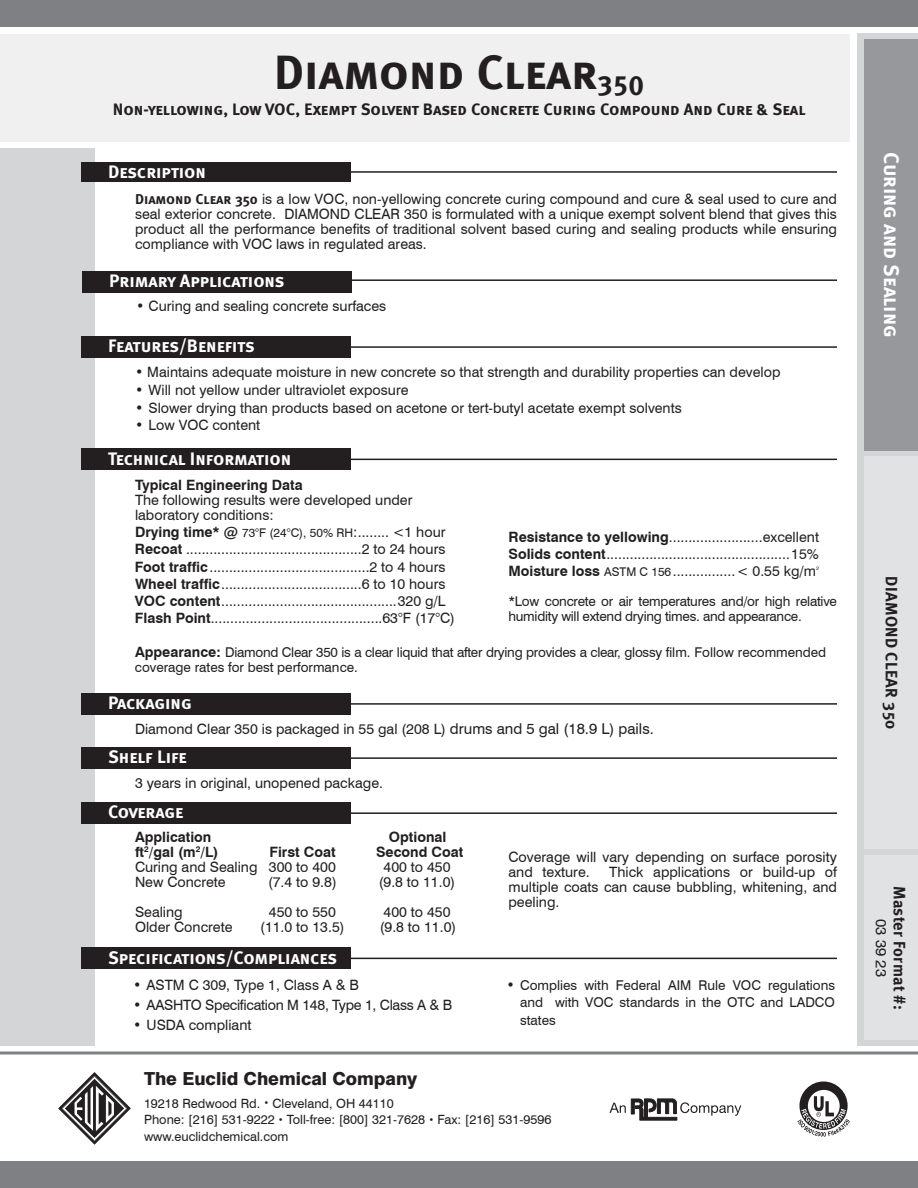
<style>
.page{position:relative;width:918px;height:1188px;background:#fff}
.page>*{position:absolute;margin:0;border:0;box-sizing:border-box;transform-origin:0 0}
.Heading_1{font:48px "Meta Bold LF Caps";color:#231f20}
.Heading_1-2{font:21px "Meta Bold LF Caps";color:#fff}
.SubHeading{font:18px "Meta Bold Caps";color:#fff}
.t1{font:800 18px "Swiss 721 BT";color:#231f20}
.Heading_2{font:16.5px "Meta Bold Caps";letter-spacing:-.005em;color:#231f20}
.SideBar_Subhead{font:700 16.5px "Meta";letter-spacing:.02em;color:#231f20}
.Side_Bar_Heading{font:700 16.5px "Meta";letter-spacing:.015em;color:#231f20}
.Side_Bar_Heading-2{font:15px "Swiss 721 BT";color:#231f20}
.Leader_List{font:14.25px/15px "Swiss 721 BT";color:#231f20}
.Body_Copy{font:14.25px/15px "Swiss 721 BT";color:#231f20;text-align:justify}
.Bullet_Copy{font:14.25px "Swiss 721 BT";color:#231f20}
.Technical_Tabs{font:14.25px/15px "Swiss 721 BT";color:#231f20}
.Technical_Tabs-2{font:700 14.25px "Swiss 721 BT";color:#231f20}
.Bullet_Copy-2{font:14.25px "Swiss 721 BT";letter-spacing:-.02em;color:#231f20}
.Leader_List-2{font:700 14.25px "Swiss 721 BT";color:#231f20}
.Leader_List-3{font:13.5px/15px "Swiss 721 BT";letter-spacing:-.02em;color:#231f20}
.Bullet_Copy-3{font:13.5px/17.2px "Swiss 721 BT";color:#231f20;text-align:justify}
.t2{font:12.75px/16.5px "Swiss 721 BT";color:#231f20}
.Leader_List-4{font:12px "Swiss 721 BT";color:#231f20}
.s1{font-family:"Meta Bold Caps"}
.s2{font-weight:700;font-size:14.25px}
.s3{font-size:14.25px}
.s4{font-weight:700}
.s5{font-size:12px}
.s6{font-size:15px}
.s7{font-size:9px}
</style>
<div class="page">
<div style="left:857px;top:34px;width:61px;height:1012px;background:#d4d5d7"></div>
<div style="left:864px;top:855px;width:54px;height:185px;background:#e1e2e4"></div>
<div style="left:864px;top:39px;width:54px;height:411px;background:#96989b"></div>
<div style="left:864px;top:457px;width:54px;height:392px;background:#e1e2e4"></div>
<div style="left:0;top:148px;width:94px;height:898px;background:#d4d5d7"></div>
<div style="left:0;top:34px;width:850px;height:108px;background:#f0f0f1"></div>
<div style="left:0;top:0;width:918px;height:27px;background:#7e8083"></div>
<div style="left:0;top:1161px;width:918px;height:27px;background:#7e8083"></div>
<hr style="left:0;top:1052px;width:918px;height:2px;background:#7e8083">
<div style="left:799px;top:1082px;width:49px;height:48px;background:#231f20;border-radius:50%"></div>
<div style="left:808px;top:1090px;width:32px;height:32px;background:#fff;border-radius:50%"></div>
<svg style="left:797px;top:1096px;width:53px;height:41px"></svg>
<svg style="left:609px;top:1098px;width:132px;height:23px"></svg>
<svg style="left:58px;top:1072px;width:73px;height:73px"></svg>
<div style="left:81px;top:162px;width:270px;height:20px;background:#231f20"></div>
<hr style="left:340px;top:171px;width:497px;height:2px;background:#231f20">
<hr style="left:340px;top:279px;width:497px;height:2px;background:#231f20">
<div style="left:82px;top:271px;width:270px;height:21px;background:#231f20"></div>
<div style="left:81px;top:336px;width:270px;height:22px;background:#231f20"></div>
<hr style="left:340px;top:346px;width:497px;height:2px;background:#231f20">
<div style="left:81px;top:449px;width:270px;height:21px;background:#231f20"></div>
<hr style="left:340px;top:459px;width:497px;height:1px;background:#231f20">
<div style="left:81px;top:694px;width:270px;height:21px;background:#231f20"></div>
<hr style="left:340px;top:703px;width:497px;height:2px;background:#231f20">
<div style="left:81px;top:747px;width:270px;height:22px;background:#231f20"></div>
<hr style="left:340px;top:757px;width:497px;height:2px;background:#231f20">
<div style="left:81px;top:802px;width:270px;height:22px;background:#231f20"></div>
<hr style="left:340px;top:812px;width:497px;height:2px;background:#231f20">
<div style="left:81px;top:948px;width:270px;height:21px;background:#231f20"></div>
<hr style="left:340px;top:958px;width:497px;height:1px;background:#231f20">
<p class="Heading_1" style="left:274px;top:44px;width:372px">Diamond Clear<sub>350</sub></p>
<p class="Heading_2" style="left:113px;top:100px;width:694px">Non-yellowing, Low VOC, Exempt Solvent Based Concrete Curing Compound And Cure &amp; Seal</p>
<p class="SubHeading" style="left:108px;top:161px;width:99px">Description</p>
<p class="Body_Copy" style="left:135px;top:191px;width:704px"><span class="s1">Diamond Clear 350</span> is a low VOC, non-yellowing concrete curing compound and cure &amp; seal used to cure and seal exterior concrete. DIAMOND CLEAR 350 is formulated with a unique exempt solvent blend that gives this product all the performance benefits of traditional solvent based curing and sealing products while ensuring compliance with VOC laws in regulated areas.</p>
<p class="SubHeading" style="left:109px;top:270px;width:177px">Primary Applications</p>
<p class="Bullet_Copy" style="left:136px;top:298px;width:251px">• Curing and sealing concrete surfaces</p>
<p class="SubHeading" style="left:108px;top:336px;width:148px">Features/Benefits</p>
<p class="Bullet_Copy" style="left:135px;top:364px;width:647px">• Maintains adequate moisture in new concrete so that strength and durability properties can develop</p>
<p class="Bullet_Copy" style="left:135px;top:381px;width:275px">• Will not yellow under ultraviolet exposure</p>
<p class="Bullet_Copy" style="left:135px;top:399px;width:548px">• Slower drying than products based on acetone or tert-butyl acetate exempt solvents</p>
<p class="Bullet_Copy" style="left:135px;top:417px;width:127px">• Low VOC content</p>
<p class="SubHeading" style="left:108px;top:448px;width:185px">Technical Information</p>
<p class="Leader_List-2" style="left:135px;top:476px;width:169px">Typical Engineering Data</p>
<p class="Leader_List" style="left:135px;top:492px;width:279px">The following results were developed under laboratory conditions:</p>
<p class="Leader_List-4" style="left:135px;top:525px;width:312px"><span class="s2">Drying time* @</span> 73°F (24°C), 50% RH<span class="s3">:........ &lt;1 hour</span></p>
<p class="Leader_List" style="left:135px;top:542px;width:312px"><span class="s4">Recoat</span> .............................................2 to 24 hours</p>
<p class="Leader_List" style="left:135px;top:559px;width:312px"><span class="s4">Foot traffic</span>.........................................2 to 4 hours</p>
<p class="Leader_List" style="left:135px;top:576px;width:312px"><span class="s4">Wheel traffic</span>....................................6 to 10 hours</p>
<p class="Leader_List" style="left:135px;top:593px;width:312px"><span class="s4">VOC content</span>.............................................320 g/L</p>
<p class="Leader_List" style="left:135px;top:611px;width:322px"><span class="s4">Flash Point</span>............................................63°F (17°C)</p>
<p class="Leader_List" style="left:509px;top:529px;width:312px"><span class="s4">Resistance to yellowing</span>........................excellent</p>
<p class="Leader_List" style="left:509px;top:546px;width:312px"><span class="s4">Solids content</span>...............................................15%</p>
<p class="Leader_List" style="left:508px;top:563px;width:312px"><span class="s4">Moisture loss</span> <span class="s5">ASTM C 156</span>................&lt; 0.55 kg/m<sup>²</sup></p>
<p class="Leader_List-3" style="left:508px;top:594px;width:330px">*Low concrete or air temperatures and/or high relative humidity will extend drying times. and appearance.</p>
<p class="Leader_List-3" style="left:135px;top:644px;width:693px"><span class="s2">Appearance:</span> Diamond Clear 350 is a clear liquid that after drying provides a clear, glossy film. Follow recommended coverage rates for best performance.</p>
<p class="SubHeading" style="left:108px;top:692px;width:85px">Packaging</p>
<p class="Body_Copy" style="left:135px;top:722px;width:520px">Diamond Clear 350 is packaged in 55 gal (208 L) <span class="s6">drums and 5 gal (18.9 L) pails.</span></p>
<p class="SubHeading" style="left:108px;top:747px;width:80px">Shelf Life</p>
<p class="Body_Copy" style="left:135px;top:775px;width:250px">3 years in original, unopened package.</p>
<p class="SubHeading" style="left:108px;top:802px;width:77px">Coverage</p>
<p class="Technical_Tabs-2" style="left:135px;top:828px;width:78px">Application</p>
<p class="Technical_Tabs-2" style="left:389px;top:828px;width:59px">Optional</p>
<p class="Technical_Tabs-2" style="left:135px;top:843px;width:85px">ft<sup>2</sup>/gal (m<sup>2</sup>/L)</p>
<p class="Technical_Tabs-2" style="left:270px;top:843px;width:68px">First Coat</p>
<p class="Technical_Tabs-2" style="left:376px;top:843px;width:89px">Second Coat</p>
<p class="Technical_Tabs" style="left:135px;top:859px;width:202px">Curing and Sealing 300 to 400</p>
<p class="Technical_Tabs" style="left:384px;top:859px;width:69px">400 to 450</p>
<p class="Technical_Tabs" style="left:135px;top:874px;width:92px">New Concrete</p>
<p class="Technical_Tabs" style="left:268px;top:874px;width:70px">(7.4 to 9.8)</p>
<p class="Technical_Tabs" style="left:379px;top:874px;width:78px">(9.8 to 11.0)</p>
<p class="Technical_Tabs" style="left:135px;top:904px;width:49px">Sealing</p>
<p class="Technical_Tabs" style="left:269px;top:904px;width:69px">450 to 550</p>
<p class="Technical_Tabs" style="left:384px;top:904px;width:69px">400 to 450</p>
<p class="Technical_Tabs" style="left:135px;top:919px;width:99px">Older Concrete</p>
<p class="Technical_Tabs" style="left:260px;top:919px;width:86px">(11.0 to 13.5)</p>
<p class="Technical_Tabs" style="left:380px;top:919px;width:78px">(9.8 to 11.0)</p>
<p class="Technical_Tabs" style="left:508px;top:849px;width:330px">Coverage will vary depending on surface porosity and texture.</p>
<p class="Technical_Tabs" style="left:508px;top:864px;width:330px;text-align:justify;text-indent:101px">Thick applications or build-up of multiple coats can cause bubbling, whitening, and peeling.</p>
<p class="SubHeading" style="left:108px;top:947px;width:231px">Specifications/Compliances</p>
<p class="Bullet_Copy" style="left:133px;top:976px;width:227px">• ASTM C 309, Type 1, Class A &amp; B</p>
<p class="Bullet_Copy-2" style="left:133px;top:996px;width:321px">• AASHTO Specification M 148, Type 1, Class A &amp; B</p>
<p class="Bullet_Copy" style="left:133px;top:1016px;width:120px">• USDA compliant</p>
<p class="Bullet_Copy-3" style="left:520px;top:977px;width:316px;text-indent:-14px"><span class="s3">•</span> Complies with Federal AIM Rule VOC regulations and with VOC standards in the OTC and LADCO states</p>
<p class="t1" style="left:144px;top:1068px;width:275px">The Euclid Chemical Company</p>
<p class="t2" style="left:144px;top:1095px;width:409px">19218 Redwood Rd. <span class="s7">•</span> Cleveland, OH 44110<br>Phone: [216] 531-9222 <span class="s7">•</span> Toll-free: [800] 321-7628 <span class="s7">•</span> Fax: [216] 531-9596</p>
<p class="t2" style="left:144px;top:1128px;width:146px">www.euclidchemical.com</p>
<p class="Heading_1-2" style="left:904px;top:152px;width:187px;rotate:90deg">Curing and Sealing</p>
<p class="SideBar_Subhead" style="left:901px;top:576px;width:155px;rotate:90deg">DIAMOND CLEAR 350</p>
<p class="Side_Bar_Heading" style="left:909px;top:886px;width:125px;rotate:90deg">Master Format #:</p>
<p class="Side_Bar_Heading-2" style="left:890px;top:919px;width:59px;rotate:90deg">03 39 23</p>
</div>
